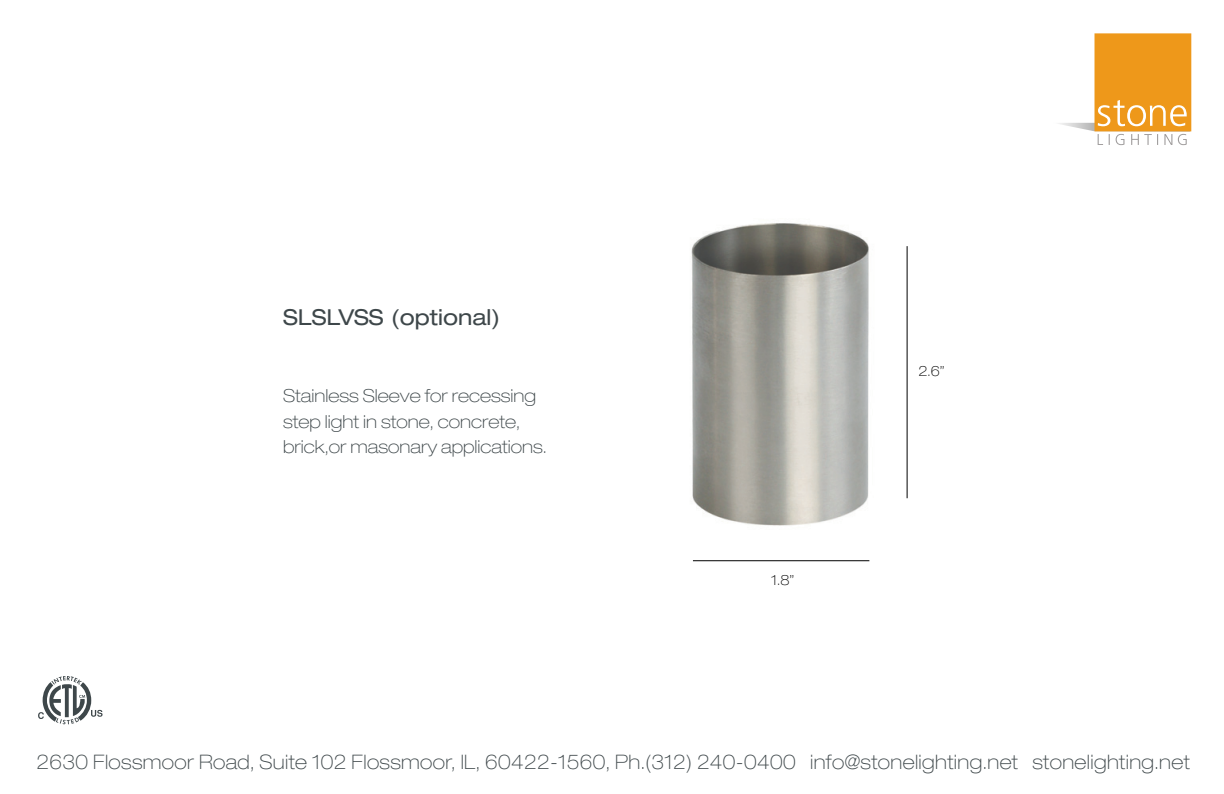
<style>
.page{position:relative;width:1224px;height:794px;background:#fff}
.page>*{position:absolute;margin:0;border:0;box-sizing:border-box;transform-origin:0 0}
.t1{font:expanded 22px "Helvetica Neue LT Std";color:#3e474a}
.t2{font:100 expanded 20px "Helvetica Neue LT Std";letter-spacing:.02em;color:#3e474a}
.t3{font:100 expanded 18px/25.6px "Helvetica Neue LT Std";color:#3e474a}
.t4{font:100 expanded 14px "Helvetica Neue LT Std";color:#000}
</style>
<div class="page">
<div style="left:1095px;top:33px;width:96px;height:98px;background:#ee981a"></div>
<svg style="left:1059px;top:100px;width:132px;height:45px"></svg>
<svg style="left:38px;top:676px;width:65px;height:48px"></svg>
<svg style="left:906px;top:246px;width:2px;height:253px"></svg>
<img style="left:691px;top:223px;width:178px;height:303px">
<svg style="left:693px;top:560px;width:177px;height:1px"></svg>
<p class="t1" style="left:283px;top:304px;width:219px">SLSLVSS (optional)</p>
<p class="t3" style="left:283px;top:383px;width:265px">Stainless Sleeve for recessing step light in stone, concrete, brick,or masonary applications.</p>
<p class="t4" style="left:771px;top:571px;width:25px">1.8”</p>
<p class="t4" style="left:919px;top:363px;width:28px">2.6”</p>
<p class="t2" style="left:37px;top:749px;width:1155px">2630 Flossmoor Road, Suite 102 Flossmoor, IL, 60422-1560, Ph.(312) 240-0400 info@stonelighting.net stonelighting.net</p>
</div>
